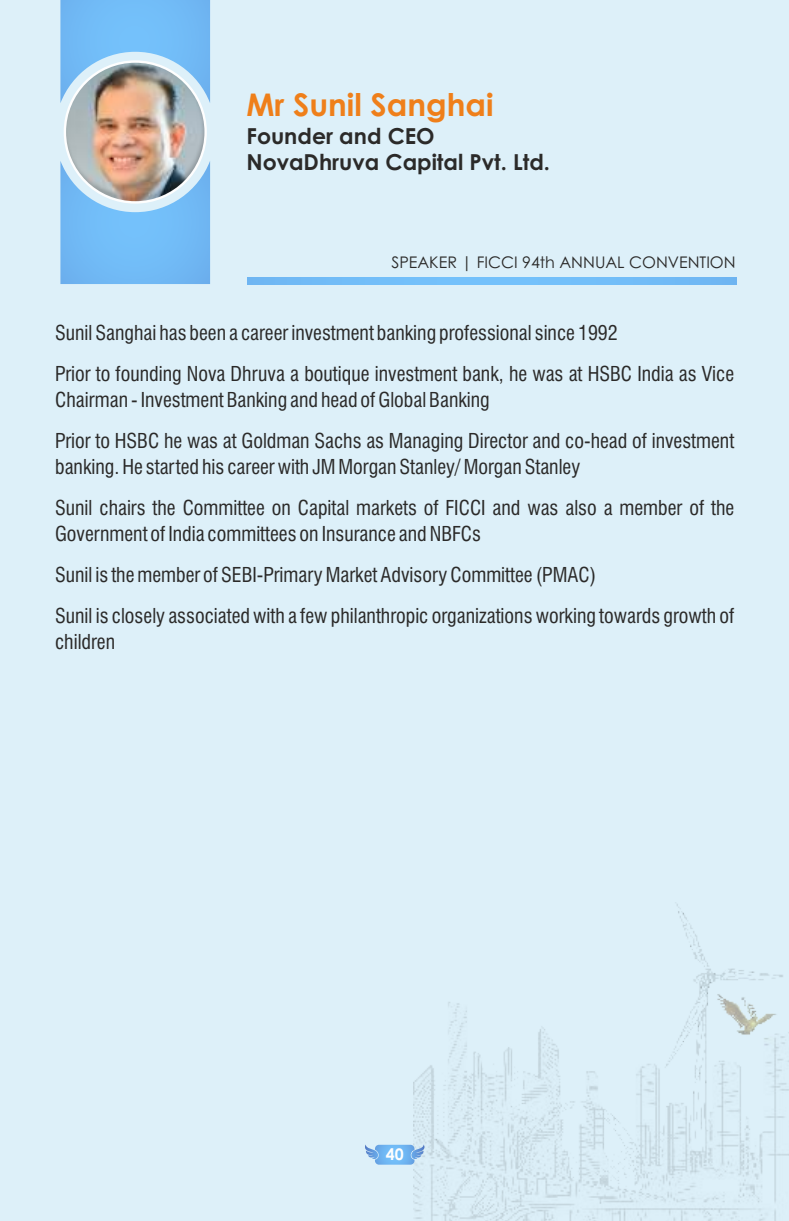
<style>
.page{position:relative;width:789px;height:1221px;background:#fff}
.page>*{position:absolute;margin:0;border:0;box-sizing:border-box;transform-origin:0 0}
.t1{font:700 31.2px "Century Gothic";color:#ef7f1a}
.t2{font:700 22px/25.4px "Century Gothic";color:#2b2a29}
.t3{font:condensed 20px/26.4px "Swiss 721 BT";color:#2b2a29}
.t4{font:16px "Century Gothic";color:#2b2a29}
.t5{font:700 16px "Century Gothic";color:#fefefe}
</style>
<div class="page">
<hr style="left:0;top:1220px;width:33px;height:1px;background:#2b2a29">
<hr style="left:757px;top:1220px;width:32px;height:1px;background:#2b2a29">
<div style="left:0;top:0;width:789px;height:1220px;background:#ddf0f9"></div>
<img style="left:413px;top:902px;width:376px;height:318px">
<div style="left:247px;top:278px;width:489px;height:6px;background:#73bef9"></div>
<svg style="left:365px;top:1144px;width:60px;height:20px"></svg>
<svg style="left:60px;top:161px;width:150px;height:123px;background:#7ec0f5"></svg>
<svg style="left:60px;top:0;width:150px;height:103px;background:#82c3f6"></svg>
<img style="left:65px;top:62px;width:141px;height:140px;border-radius:50%">
<h1 class="t1" style="left:246px;top:92px;width:249px">Mr Sunil Sanghai</h1>
<p class="t2" style="left:246px;top:125px;width:305px">Founder and CEO<br>NovaDhruva Capital Pvt. Ltd.</p>
<p class="t4" style="left:391px;top:256px;width:346px">SPEAKER | FICCI 94th ANNUAL CONVENTION</p>
<p class="t3" style="left:55px;top:321px;width:564px">Sunil Sanghai has been a career investment banking professional since 1992</p>
<p class="t3" style="left:55px;top:362px;width:681px">Prior to founding Nova Dhruva a boutique investment bank, he was at HSBC India as Vice<br>Chairman - Investment Banking and head of Global Banking</p>
<p class="t3" style="left:55px;top:429px;width:681px">Prior to HSBC he was at Goldman Sachs as Managing Director and co-head of investment banking. He started his career with JM Morgan Stanley/ Morgan Stanley</p>
<p class="t3" style="left:55px;top:496px;width:681px">Sunil chairs the Committee on Capital markets of FICCI and was also a member of the<br>Government of India committees on Insurance and NBFCs</p>
<p class="t3" style="left:55px;top:556px;width:681px;line-height:40.8px">Sunil is the member of SEBI-Primary Market Advisory Committee (PMAC)<br>Sunil is closely associated with a few philanthropic organizations working towards growth of</p>
<p class="t3" style="left:55px;top:630px;width:62px">children</p>
<p class="t5" style="left:386px;top:1147px;width:19px">40</p>
</div>
